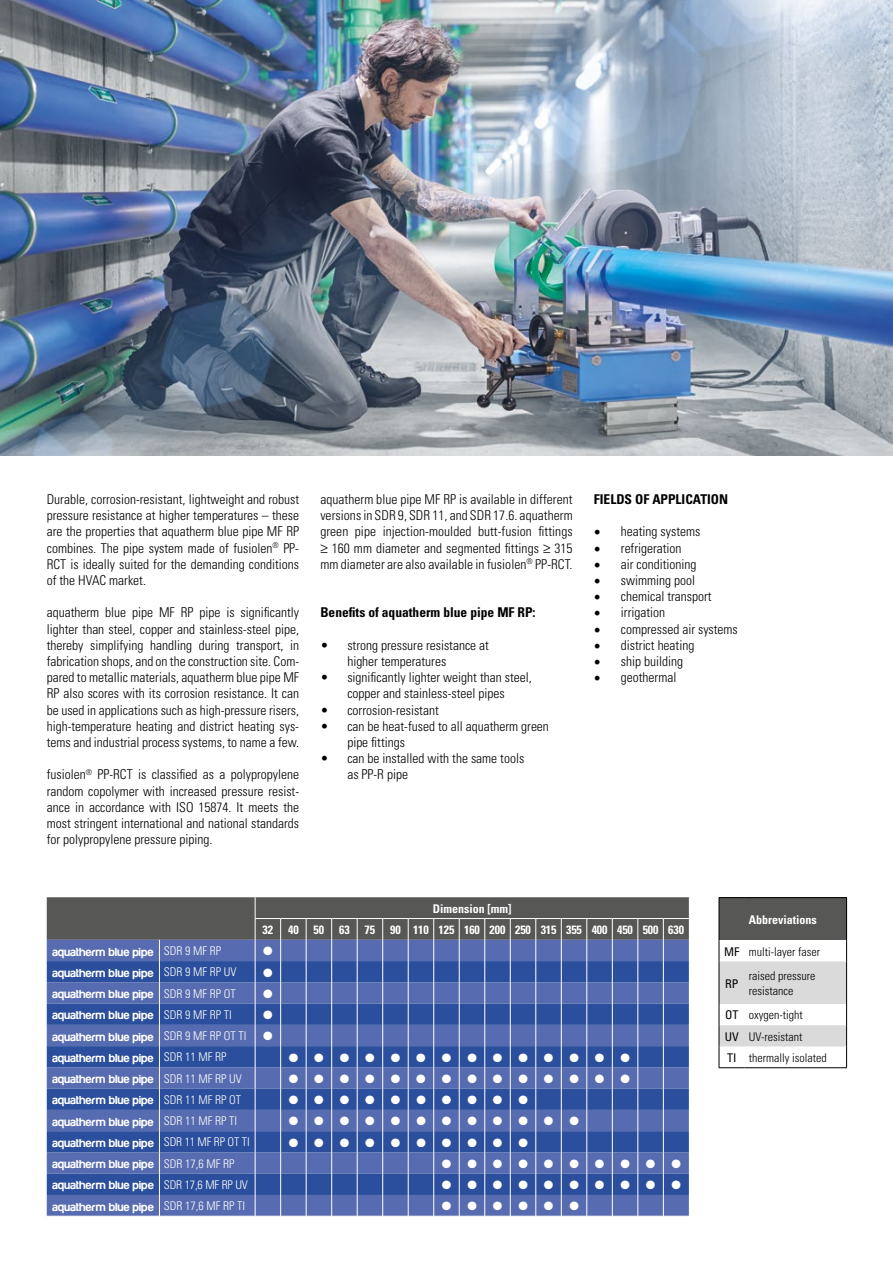
<style>
.page{position:relative;width:893px;height:1263px;background:#fff}
.page>*{position:absolute;margin:0;border:0;box-sizing:border-box;transform-origin:0 0}
.t1{font:300 condensed 13.5px/16.2px "Univers LT";color:#000;text-align:justify}
.t2{font:700 condensed 13.5px "Univers LT";color:#000}
.t3{font:12px "aquafont";color:#fff}
.t4{font:300 condensed 12px/21.3px "Univers LT";color:#000}
.t5{font:700 condensed 12px/21.3px "Univers LT";color:#fff;text-align:center}
.t6{font:12px "Zapf Dingbats";color:#fff}
.t7{font:condensed 12px "Univers LT";color:#000}
.s1{font-family:"Minion Pro";font-weight:400;font-stretch:normal;font-size:18px}
.s2{font-family:"Univers LT";font-weight:300;font-stretch:condensed}
.s3{font-weight:400}
</style>
<div class="page">
<img style="left:0;top:0;width:893px;height:455px">
<div style="left:719px;top:898px;width:128px;height:42px;background:#575756"></div>
<svg style="left:719px;top:897px;width:25px;height:1px"></svg>
<hr style="left:719px;top:898px;width:1px;height:42px;background:#000">
<hr style="left:744px;top:897px;width:103px;height:1px;background:#000">
<hr style="left:846px;top:898px;width:1px;height:42px;background:#000">
<svg style="left:719px;top:940px;width:128px;height:128px"></svg>
<hr style="left:744px;top:1067px;width:103px;height:1px;background:#000">
<svg style="left:47px;top:897px;width:642px;height:320px;background:#4b629f"></svg>
<p class="t1" style="left:47px;top:491px;width:254px">Durable, corrosion-resistant, lightweight and robust pressure resistance at higher temperatures – these are the properties that aquatherm blue pipe MF RP combines. The pipe system made of fusiolen<sup>®</sup> PP-RCT is ideally suited for the demanding conditions of the HVAC market.</p>
<p class="t1" style="left:47px;top:604px;width:254px">aquatherm blue pipe MF RP pipe is significantly lighter than steel, copper and stainless-steel pipe, thereby simplifying handling during transport, in fabrication shops, and on the construction site. Com&shy;pared to metallic materials, aquatherm blue pipe MF RP also scores with its corrosion resistance. It can be used in applications such as high-pressure risers, high-temperature heating and district heating sys&shy;tems and industrial process systems, to name a few.</p>
<p class="t1" style="left:47px;top:766px;width:254px">fusiolen<sup>®</sup> PP-RCT is classified as a polypropylene random copolymer with increased pressure resist&shy;ance in accordance with ISO 15874. It meets the most stringent international and national standards for polypropylene pressure piping.</p>
<p class="t1" style="left:320px;top:491px;width:254px">aquatherm blue pipe MF RP is available in different versions in SDR 9, SDR 11, and SDR 17.6. aquatherm green pipe injection-moulded butt-fusion fittings ≥ 160 mm diameter and segmented fittings ≥ 315 mm diameter are also available in fusiolen<sup>®</sup> PP-RCT.</p>
<p class="t2" style="left:320px;top:604px;width:217px">Benefits of aquatherm blue pipe MF RP:</p>
<p class="t1" style="left:347px;top:637px;width:143px;text-indent:-27px">• strong pressure resistance at higher temperatures</p>
<p class="t1" style="left:320px;top:669px;width:213px;text-align:center">• significantly lighter weight than steel, copper and stainless-steel pipes</p>
<p class="t1" style="left:320px;top:702px;width:120px">• corrosion-resistant</p>
<p class="t1" style="left:347px;top:718px;width:203px;text-indent:-27px">• can be heat-fused to all aquatherm green pipe fittings</p>
<p class="t1" style="left:347px;top:750px;width:178px;text-indent:-27px">• can be installed with the same tools as PP-R pipe</p>
<p class="t2" style="left:594px;top:491px;width:136px">FIELDS OF APPLICATION</p>
<p class="t1" style="left:594px;top:524px;width:108px"><span class="s1">•</span> heating systems</p>
<p class="t1" style="left:594px;top:540px;width:89px"><span class="s1">•</span> refrigeration</p>
<p class="t1" style="left:594px;top:556px;width:104px"><span class="s1">•</span> air conditioning</p>
<p class="t1" style="left:594px;top:572px;width:103px"><span class="s1">•</span> swimming pool</p>
<p class="t1" style="left:594px;top:588px;width:119px"><span class="s1">•</span> chemical transport</p>
<p class="t1" style="left:594px;top:605px;width:73px"><span class="s1">•</span> irrigation</p>
<p class="t1" style="left:594px;top:621px;width:145px"><span class="s1">•</span> compressed air systems</p>
<p class="t1" style="left:594px;top:637px;width:102px"><span class="s1">•</span> district heating</p>
<p class="t1" style="left:594px;top:653px;width:91px"><span class="s1">•</span> ship building</p>
<p class="t1" style="left:594px;top:669px;width:84px"><span class="s1">•</span> geothermal</p>
<p class="t5" style="left:263px;top:898px;width:423px">Dimension [mm]<br>32 40 50 63 75 90 110 125 160 200 250 315 355 400 450 500 630</p>
<p class="t3" style="left:52px;top:945px;width:170px">aquatherm blue pipe <span class="s2">SDR 9 MF RP</span></p>
<p class="t6" style="left:263px;top:945px;width:11px">●</p>
<p class="t3" style="left:52px;top:966px;width:186px">aquatherm blue pipe <span class="s2">SDR 9 MF RP UV</span></p>
<p class="t6" style="left:263px;top:967px;width:11px">●</p>
<p class="t3" style="left:52px;top:988px;width:185px">aquatherm blue pipe <span class="s2">SDR 9 MF RP OT</span></p>
<p class="t6" style="left:263px;top:988px;width:11px">●</p>
<p class="t3" style="left:52px;top:1009px;width:181px">aquatherm blue pipe <span class="s2">SDR 9 MF RP TI</span></p>
<p class="t6" style="left:263px;top:1009px;width:11px">●</p>
<p class="t3" style="left:52px;top:1030px;width:196px">aquatherm blue pipe <span class="s2">SDR 9 MF RP OT TI</span></p>
<p class="t6" style="left:263px;top:1030px;width:11px">●</p>
<p class="t3" style="left:52px;top:1051px;width:176px">aquatherm blue pipe <span class="s2">SDR 11 MF RP</span></p>
<p class="t3" style="left:52px;top:1073px;width:191px">aquatherm blue pipe <span class="s2">SDR 11 MF RP UV</span></p>
<p class="t3" style="left:52px;top:1094px;width:190px">aquatherm blue pipe <span class="s2">SDR 11 MF RP OT</span></p>
<p class="t3" style="left:52px;top:1115px;width:186px">aquatherm blue pipe <span class="s2">SDR 11 MF RP TI</span></p>
<p class="t3" style="left:52px;top:1136px;width:199px">aquatherm blue pipe <span class="s2">SDR 11 MF RP OT TI</span></p>
<p class="t3" style="left:52px;top:1158px;width:184px">aquatherm blue pipe <span class="s2">SDR 17,6 MF RP</span></p>
<p class="t3" style="left:52px;top:1179px;width:197px">aquatherm blue pipe <span class="s2">SDR 17,6 MF RP UV</span></p>
<p class="t3" style="left:52px;top:1200px;width:194px">aquatherm blue pipe <span class="s2">SDR 17,6 MF RP TI</span></p>
<p class="t5" style="left:749px;top:909px;width:69px">Abbreviations</p>
<p class="t4" style="left:724px;top:941px;width:97px"><span class="s3">MF</span> multi-layer faser</p>
<p class="t7" style="left:725px;top:976px;width:15px">RP</p>
<p class="t4" style="left:749px;top:969px;width:68px;line-height:14.4px">raised pressure resistance</p>
<p class="t4" style="left:725px;top:1004px;width:103px"><span class="s3">OT</span> oxygen-tight<br><span class="s3">UV</span> UV-resistant<br><span class="s3">TI</span> thermally isolated</p>
</div>
